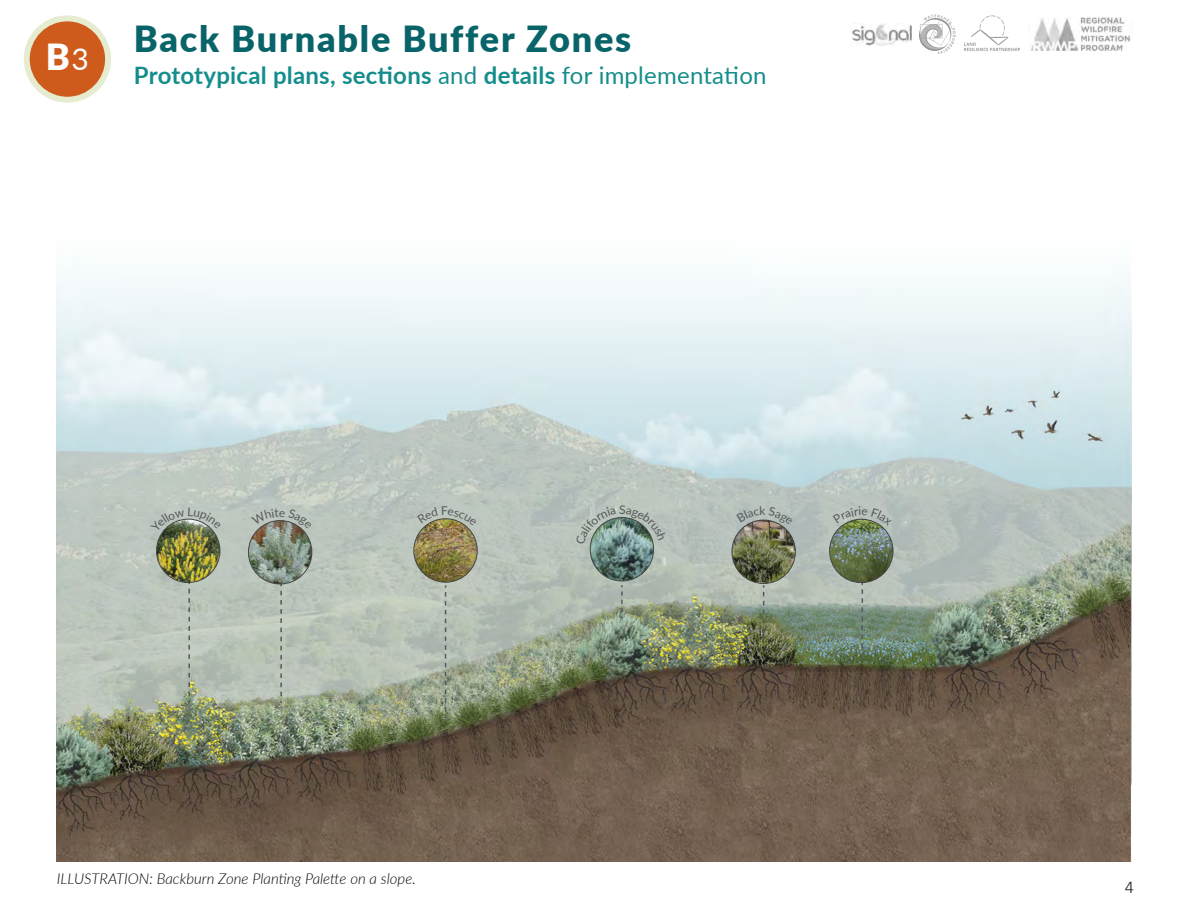
<style>
.page{position:relative;width:1188px;height:918px;background:#fff}
.page>*{position:absolute;margin:0;border:0;box-sizing:border-box;transform-origin:0 0}
.t1{font:900 36px "Lato";letter-spacing:.05em;color:#09646a}
.t2{font:900 36px "Lato";color:#fff}
.t3{font:700 24px "Lato";letter-spacing:.01em;color:#158d8c}
.t4{font:300 18px "Calibri";color:#231f20}
.t5{font:italic 300 15px "Lato";color:#040503}
.s1{font-weight:400;font-size:30px}
.s2{font-weight:400}
</style>
<div class="page">
<svg style="left:24px;top:15px;width:87px;height:88px;background:#e6eacf"></svg>
<div style="left:30px;top:21px;width:75px;height:76px;background:#ce5b1c;border-radius:50%"></div>
<img style="left:919px;top:15px;width:36px;height:39px">
<img style="left:964px;top:15px;width:56px;height:36px">
<img style="left:1030px;top:18px;width:101px;height:33px">
<img style="left:851px;top:23px;width:61px;height:22px">
<img style="left:57px;top:275px;width:1074px;height:586px">
<svg style="left:621px;top:585px;width:2px;height:34px"></svg>
<img style="left:590px;top:518px;width:64px;height:63px;border-radius:32px">
<svg style="left:445px;top:585px;width:1px;height:134px"></svg>
<img style="left:414px;top:519px;width:63px;height:63px;border-radius:32px">
<div style="left:413px;top:518px;width:65px;height:65px;border:1px solid #3e3e3f;border-radius:50%"></div>
<svg style="left:763px;top:585px;width:1px;height:54px"></svg>
<img style="left:732px;top:520px;width:63px;height:63px;border-radius:32px">
<div style="left:732px;top:520px;width:64px;height:64px;border:1px solid #3e3e3f;border-radius:50%"></div>
<svg style="left:280px;top:584px;width:2px;height:119px"></svg>
<img style="left:248px;top:521px;width:64px;height:63px;border-radius:32px">
<div style="left:248px;top:520px;width:64px;height:64px;border:1px solid #3e3e3f;border-radius:50%"></div>
<svg style="left:862px;top:583px;width:1px;height:72px"></svg>
<img style="left:830px;top:519px;width:63px;height:64px;border-radius:32px">
<div style="left:829px;top:519px;width:64px;height:64px;border:1px solid #3e3e3f;border-radius:50%"></div>
<svg style="left:188px;top:583px;width:2px;height:120px"></svg>
<img style="left:157px;top:519px;width:63px;height:64px;border-radius:32px">
<div style="left:156px;top:519px;width:64px;height:64px;border:1px solid #3e3e3f;border-radius:50%"></div>
<svg style="left:576px;top:505px;width:91px;height:40px;background:#a0b1a9"></svg>
<svg style="left:417px;top:506px;width:60px;height:20px"></svg>
<svg style="left:736px;top:506px;width:57px;height:19px"></svg>
<svg style="left:251px;top:509px;width:61px;height:20px"></svg>
<svg style="left:833px;top:507px;width:59px;height:19px"></svg>
<svg style="left:151px;top:507px;width:70px;height:25px;background:#a8b2a6"></svg>
<p class="t2" style="left:46px;top:29px;width:45px">B<span class="s1">3</span></p>
<h1 class="t1" style="left:134px;top:11px;width:499px">Back Burnable Buffer Zones</h1>
<p class="t3" style="left:134px;top:58px;width:634px">Prototypical plans, sections <span class="s2">and</span> details <span class="s2">for implementation</span></p>
<p class="t5" style="left:57px;top:868px;width:361px">ILLUSTRATION: Backburn Zone Planting Palette on a slope.</p>
<p class="t4" style="left:1125px;top:875px;width:11px">4</p>
</div>
